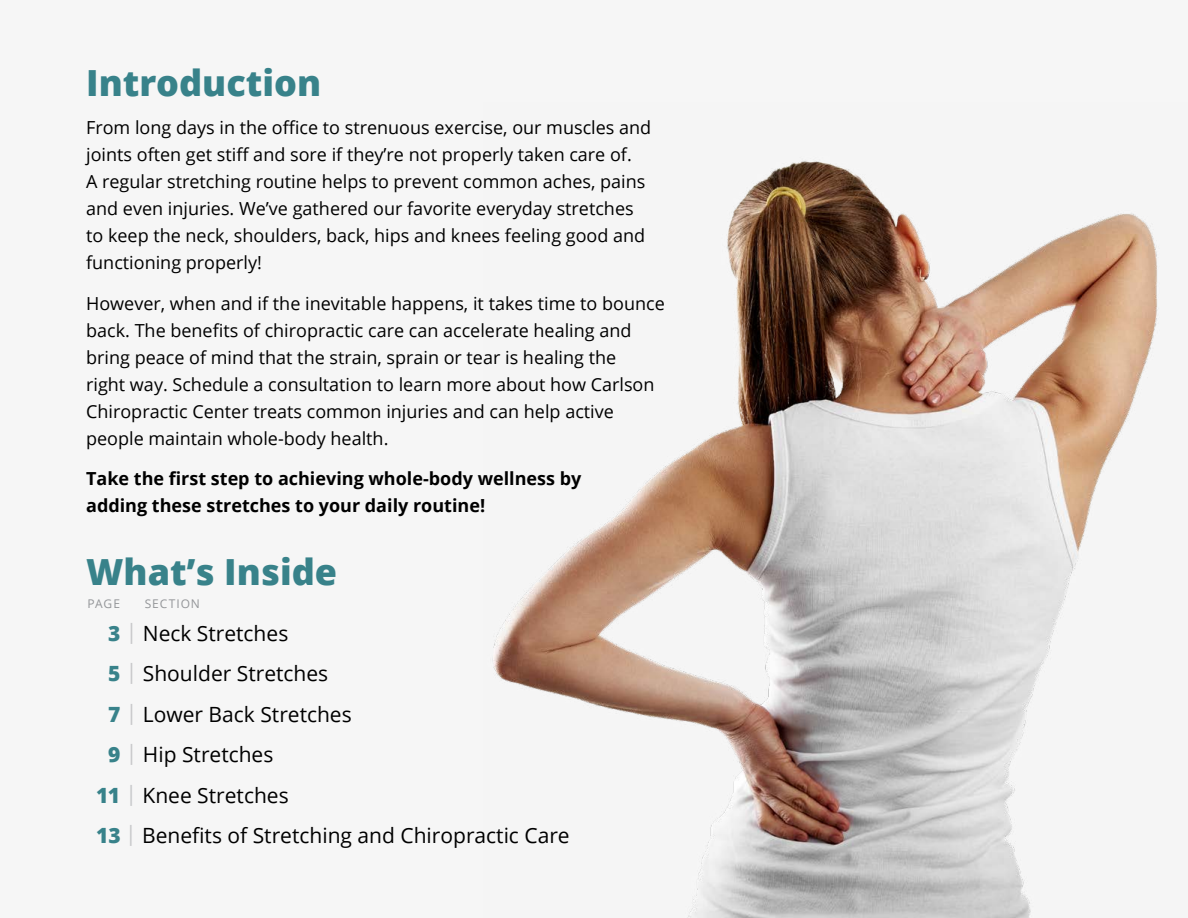
<style>
.page{position:relative;width:1188px;height:918px;background:#f6f6f6}
.page>*{position:absolute;margin:0;border:0;box-sizing:border-box;transform-origin:0 0}
.t1{font:800 36px "Open Sans";color:#38828a}
.t2{font:21px "Open Sans";color:#000}
.t3{font:18px/27px "Open Sans";color:#000}
.t4{font:700 18px/27px "Open Sans";color:#000}
.t5{font:12px "Open Sans";letter-spacing:.08em;color:#939598}
.s1{font-weight:800;color:#38828a}
.s2{color:#c7c8ca}
</style>
<div class="page">
<img style="left:492px;top:161px;width:665px;height:757px">
<h1 class="t1" style="left:86px;top:55px;width:237px">Introduction</h1>
<p class="t3" style="left:86px;top:114px;width:567px">From long days in the office to strenuous exercise, our muscles and joints often get stiff and sore if they’re not properly taken care of.<br>A regular stretching routine helps to prevent common aches, pains and even injuries. We’ve gathered our favorite everyday stretches to keep the neck, shoulders, back, hips and knees feeling good and functioning properly!</p>
<p class="t3" style="left:86px;top:289px;width:580px">However, when and if the inevitable happens, it takes time to bounce back. The benefits of chiropractic care can accelerate healing and bring peace of mind that the strain, sprain or tear is healing the<br>right way. Schedule a consultation to learn more about how Carlson Chiropractic Center treats common injuries and can help active people maintain whole-body health.</p>
<p class="t4" style="left:86px;top:465px;width:497px">Take the first step to achieving whole-body wellness by adding these stretches to your daily routine!</p>
<h1 class="t1" style="left:86px;top:544px;width:252px">What’s Inside</h1>
<p class="t5" style="left:88px;top:596px;width:34px">PAGE</p>
<p class="t5" style="left:145px;top:596px;width:57px">SECTION</p>
<p class="t2" style="left:108px;top:619px;width:182px"><span class="s1">3</span> <span class="s2">|</span> Neck Stretches</p>
<p class="t2" style="left:108px;top:659px;width:222px"><span class="s1">5</span> <span class="s2">|</span> Shoulder Stretches</p>
<p class="t2" style="left:108px;top:700px;width:245px"><span class="s1">7</span> <span class="s2">|</span> Lower Back Stretches</p>
<p class="t2" style="left:108px;top:740px;width:167px"><span class="s1">9</span> <span class="s2">|</span> Hip Stretches</p>
<p class="t2" style="left:96px;top:781px;width:194px"><span class="s1">11</span> <span class="s2">|</span> Knee Stretches</p>
<p class="t2" style="left:96px;top:821px;width:475px"><span class="s1">13</span> <span class="s2">|</span> Benefits of Stretching and Chiropractic Care</p>
</div>
